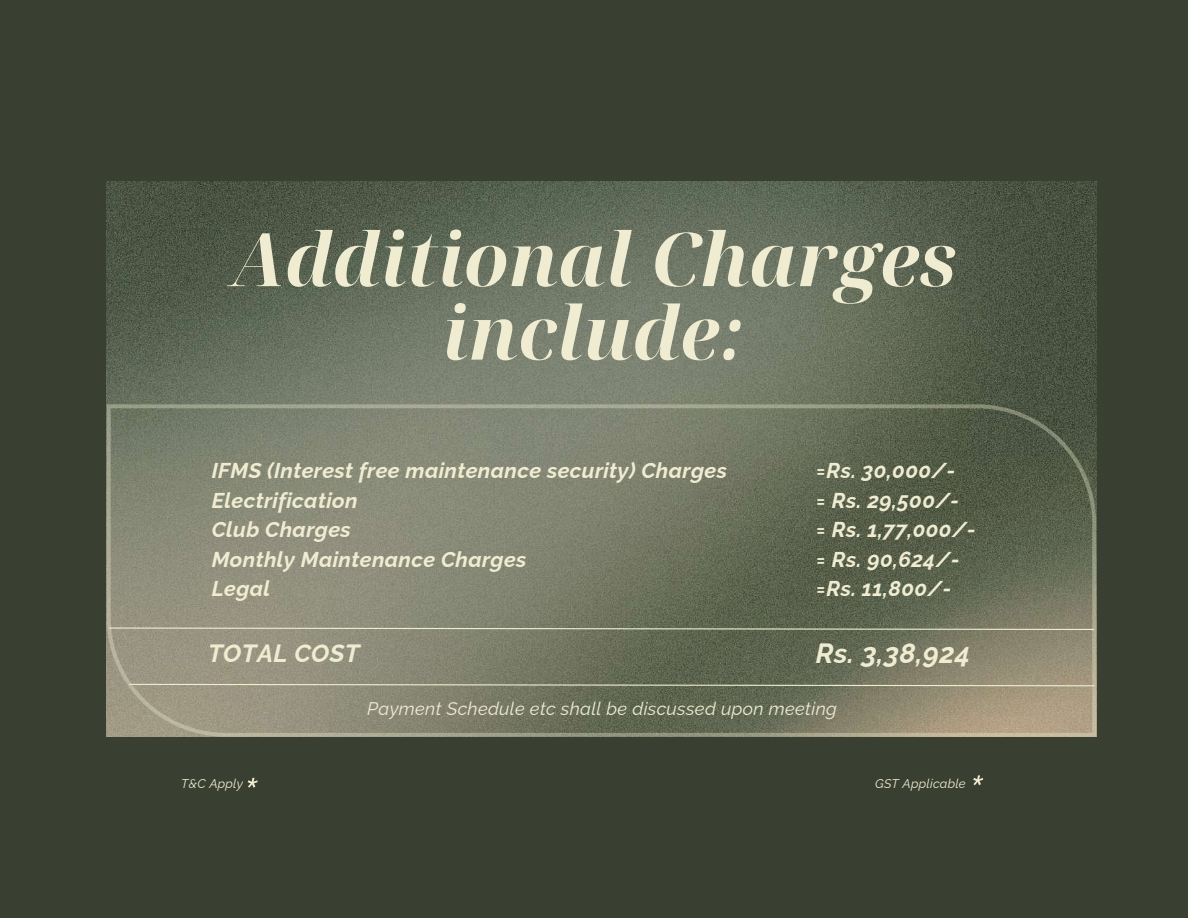
<style>
.page{position:relative;width:1188px;height:918px;background:#3a4031}
.page>*{position:absolute;margin:0;border:0;box-sizing:border-box;transform-origin:0 0}
.t1{font:italic 700 73.95px/73.5px "Noto Serif Display";color:#efecd1;text-align:center}
.t2{font:italic 52.05px "Raleway";color:#efecd1}
.t3{font:italic 700 27.9px "Raleway";letter-spacing:.015em;color:#efecd1}
.t4{font:italic 700 24.9px "Raleway";letter-spacing:.015em;color:#efecd1}
.t5{font:italic 700 21.45px/29.5px "Raleway";letter-spacing:.015em;color:#efecd1}
.t6{font:italic 18.15px "Raleway";letter-spacing:.015em;color:#efecd1}
.t7{font:italic 12.75px "Raleway";letter-spacing:.015em;color:#efecd1}
</style>
<div class="page">
<img style="left:107px;top:181px;width:990px;height:556px">
<svg style="left:107px;top:404px;width:989px;height:333px;background:#7a7c68"></svg>
<svg style="left:108px;top:627px;width:987px;height:4px;background:#9b9c85"></svg>
<svg style="left:128px;top:683px;width:968px;height:4px;background:#a09e88"></svg>
<h1 class="t1" style="left:231px;top:221px;width:728px">Additional Charges include:</h1>
<p class="t5" style="left:212px;top:456px;width:517px">IFMS (Interest free maintenance security) Charges<br>Electrification<br>Club Charges<br>Monthly Maintenance Charges<br>Legal</p>
<p class="t5" style="left:816px;top:456px;width:162px">=Rs. 30,000/-<br>= Rs. 29,500/-<br>= Rs. 1,77,000/- = Rs. 90,624/- =Rs. 11,800/-</p>
<p class="t4" style="left:208px;top:639px;width:153px">TOTAL COST</p>
<h3 class="t3" style="left:816px;top:637px;width:156px">Rs. 3,38,924</h3>
<p class="t6" style="left:367px;top:698px;width:471px">Payment Schedule etc shall be discussed upon meeting</p>
<h2 class="t2" style="left:241px;top:766px;width:18px">*</h2>
<h2 class="t2" style="left:966px;top:764px;width:18px">*</h2>
<p class="t7" style="left:181px;top:776px;width:63px">T&amp;C Apply</p>
<p class="t7" style="left:875px;top:776px;width:92px">GST Applicable</p>
</div>
